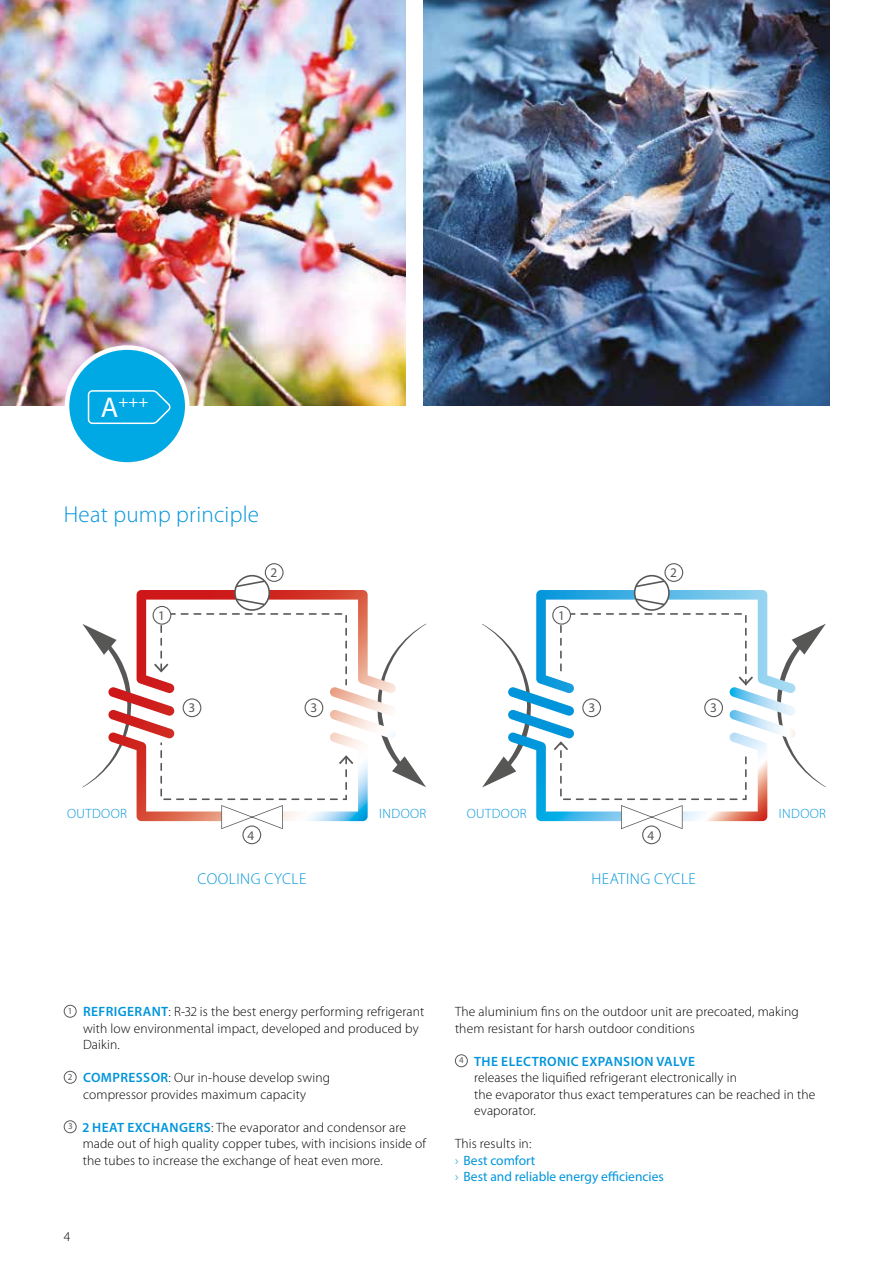
<style>
.page{position:relative;width:893px;height:1263px;background:#fff}
.page>*{position:absolute;margin:0;border:0;box-sizing:border-box;transform-origin:0 0}
.t1{font:300 23.1px "Myriad Pro";letter-spacing:.01em;color:#0095db}
.t2{font:16.65px "Myriad Pro";color:#fff}
.t3{font:300 15.75px "Myriad Pro";letter-spacing:.03em;color:#0095db}
.t4{font:300 13.5px/16.5px "Myriad Pro";letter-spacing:.01em;color:#000}
.t5{font:13.5px/16.5px "Myriad Pro";color:#0095db}
.t6{font:300 13.5px "Myriad Pro";letter-spacing:.03em;color:#0095db}
.t7{font:13.2px "Myriad Pro";color:#575756}
.s1{font-size:28.65px}
.s2{font-weight:600;color:#0095db}
.s3{font-weight:300;color:#000}
.s4{font-weight:300}
</style>
<div class="page">
<img style="left:0;top:0;width:406px;height:405px">
<img style="left:423px;top:0;width:406px;height:405px">
<svg style="left:82px;top:624px;width:48px;height:163px"></svg>
<svg style="left:382px;top:624px;width:44px;height:163px"></svg>
<img style="left:137px;top:590px;width:259px;height:100px">
<img style="left:108px;top:687px;width:66px;height:23px">
<img style="left:108px;top:710px;width:66px;height:22px">
<img style="left:330px;top:687px;width:66px;height:23px">
<img style="left:330px;top:710px;width:66px;height:28px">
<img style="left:108px;top:732px;width:260px;height:89px">
<svg style="left:154px;top:575px;width:193px;height:110px"></svg>
<svg style="left:160px;top:742px;width:193px;height:87px"></svg>
<div style="left:153px;top:606px;width:18px;height:18px;background:#fff;border-radius:50%"></div>
<div style="left:153px;top:606px;width:18px;height:19px;border:1px solid #5a5a59;border-radius:50%"></div>
<div style="left:265px;top:563px;width:19px;height:19px;border:1px solid #5a5a59;border-radius:50%"></div>
<div style="left:305px;top:698px;width:18px;height:19px;border:1px solid #5a5a59;border-radius:50%"></div>
<div style="left:242px;top:825px;width:19px;height:19px;border:1px solid #5a5a59;border-radius:50%"></div>
<div style="left:183px;top:698px;width:18px;height:19px;border:1px solid #5a5a59;border-radius:50%"></div>
<div style="left:642px;top:825px;width:19px;height:19px;border:1px solid #5a5a59;border-radius:50%"></div>
<div style="left:64px;top:1005px;width:13px;height:13px;border:1px solid #5a5a59;border-radius:50%"></div>
<div style="left:64px;top:1071px;width:13px;height:13px;border:1px solid #5a5a59;border-radius:50%"></div>
<div style="left:64px;top:1120px;width:13px;height:13px;border:1px solid #5a5a59;border-radius:50%"></div>
<div style="left:455px;top:1054px;width:13px;height:13px;border:1px solid #5a5a59;border-radius:50%"></div>
<svg style="left:482px;top:575px;width:344px;height:254px"></svg>
<div style="left:664px;top:563px;width:19px;height:19px;border:1px solid #5a5a59;border-radius:50%"></div>
<div style="left:67px;top:348px;width:120px;height:116px;background:#00a8e4;border-radius:50%"></div>
<div style="left:65px;top:345px;width:124px;height:122px;border:4px solid #fff;border-radius:50%"></div>
<svg style="left:87px;top:390px;width:84px;height:35px"></svg>
<p class="t2" style="left:101px;top:391px;width:49px"><span class="s1">A</span>+++</p>
<h1 class="t1" style="left:64px;top:501px;width:197px">Heat pump principle</h1>
<p class="t7" style="left:158px;top:607px;width:8px">1</p>
<p class="t7" style="left:271px;top:565px;width:8px">2</p>
<p class="t7" style="left:189px;top:699px;width:8px">3</p>
<p class="t7" style="left:311px;top:699px;width:8px">3</p>
<p class="t7" style="left:558px;top:607px;width:8px">1</p>
<p class="t7" style="left:588px;top:699px;width:8px">3</p>
<p class="t7" style="left:670px;top:565px;width:8px">2</p>
<p class="t7" style="left:710px;top:699px;width:8px">3</p>
<p class="t6" style="left:67px;top:806px;width:61px">OUTDOOR</p>
<p class="t6" style="left:379px;top:806px;width:49px">INDOOR</p>
<p class="t6" style="left:467px;top:806px;width:61px">OUTDOOR</p>
<p class="t7" style="left:248px;top:827px;width:8px">4</p>
<p class="t7" style="left:647px;top:827px;width:8px">4</p>
<p class="t3" style="left:198px;top:870px;width:110px">COOLING CYCLE</p>
<p class="t3" style="left:591px;top:870px;width:106px">HEATING CYCLE</p>
<p class="t6" style="left:779px;top:806px;width:49px">INDOOR</p>
<p class="t4" style="left:83px;top:1003px;width:343px;text-indent:-15px"><sup>1</sup> <span class="s2">REFRIGERANT</span>: R-32 is the best energy performing refrigerant with low environmental impact, developed and produced by<br>Daikin.</p>
<p class="t4" style="left:83px;top:1069px;width:249px;text-indent:-15px"><sup>2</sup> <span class="s2">COMPRESSOR</span>: Our in-house develop swing compressor provides maximum capacity</p>
<p class="t4" style="left:83px;top:1119px;width:345px;text-indent:-15px"><sup>3</sup> <span class="s2">2 HEAT EXCHANGERS</span>: The evaporator and condensor are made out of high quality copper tubes, with incisions inside of the tubes to increase the exchange of heat even more.</p>
<p class="t4" style="left:64px;top:1228px;width:8px">4</p>
<p class="t4" style="left:455px;top:1003px;width:345px">The aluminium fins on the outdoor unit are precoated, making them resistant for harsh outdoor conditions</p>
<p class="t4" style="left:474px;top:1053px;width:343px;text-indent:-15px"><sup>4</sup> <span class="s2">THE ELECTRONIC EXPANSION VALVE<br></span>releases the liquified refrigerant electronically in<br>the evaporator thus exact temperatures can be reached in the evaporator.</p>
<p class="t5" style="left:455px;top:1135px;width:210px"><span class="s3">This results in:<br></span><span class="s4">›</span> Best comfort<br><span class="s4">›</span> Best and reliable energy efficiencies</p>
</div>
